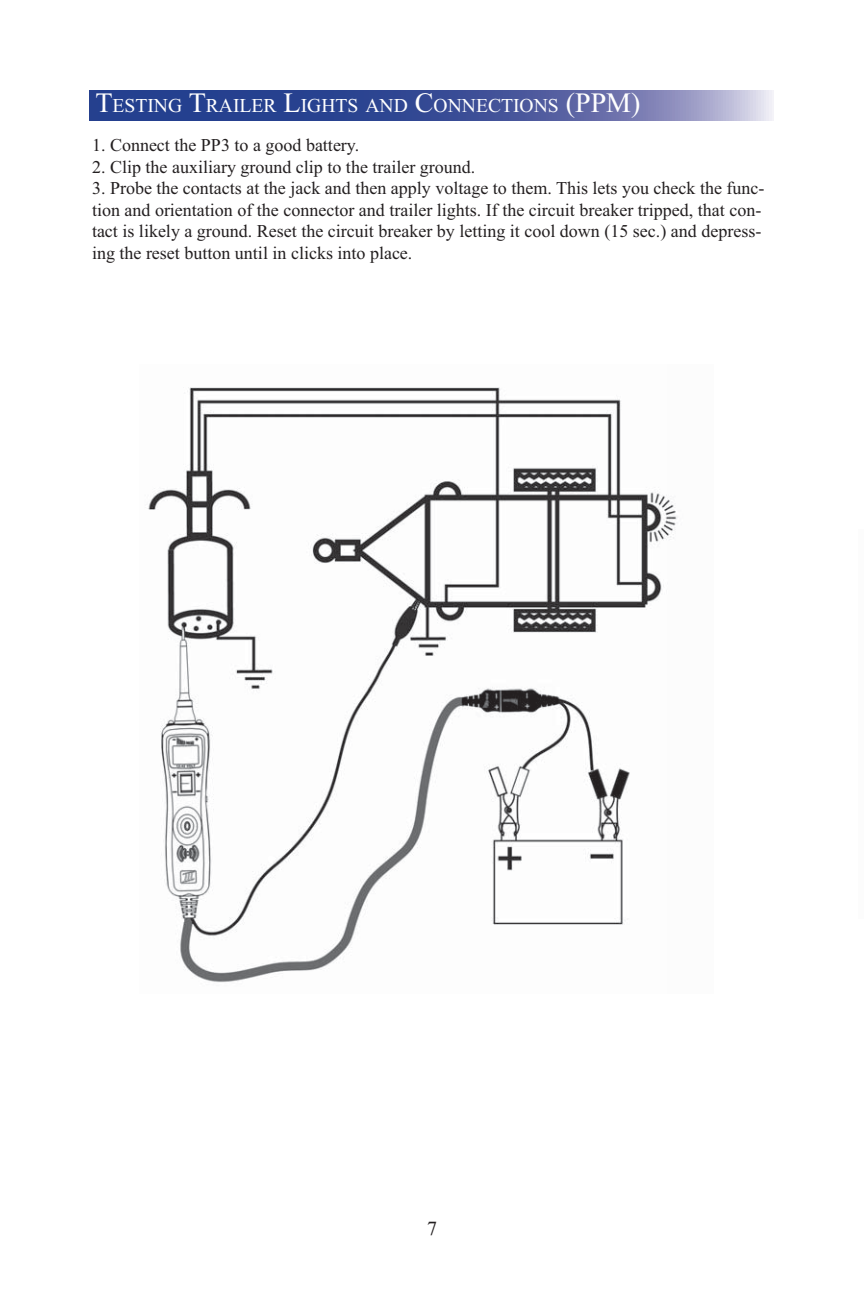
<style>
.page{position:relative;width:864px;height:1296px;background:#fff}
.page>*{position:absolute;margin:0;border:0;box-sizing:border-box;transform-origin:0 0}
.t1{font:20px "Times New Roman";color:#231f20}
.t2{font:19.6px "Times New Roman";color:#fff}
.t3{font:18px/21.6px "Times New Roman";color:#231f20}
.s1{font-size:28px}
</style>
<div class="page">
<svg style="left:89px;top:90px;width:685px;height:31px;background:#4e5ea0"></svg>
<img style="left:148px;top:387px;width:529px;height:596px">
<p class="t2" style="left:96px;top:99px;width:546px"><span class="s1">T</span>ESTING <span class="s1">T</span>RAILER <span class="s1">L</span>IGHTS AND <span class="s1">C</span>ONNECTIONS <span class="s1">(PPM)</span></p>
<p class="t3" style="left:92px;top:136px;width:269px">1. Connect the PP3 to a good battery.</p>
<p class="t3" style="left:92px;top:157px;width:385px">2. Clip the auxiliary ground clip to the trailer ground.</p>
<p class="t3" style="left:92px;top:179px;width:674px">3. Probe the contacts at the jack and then apply voltage to them. This lets you check the func&shy;tion and orientation of the connector and trailer lights. If the circuit breaker tripped, that con&shy;tact is likely a ground. Reset the circuit breaker by letting it cool down (15 sec.) and depress&shy;ing the reset button until in clicks into place.</p>
<p class="t1" style="left:427px;top:1221px;width:11px">7</p>
</div>
